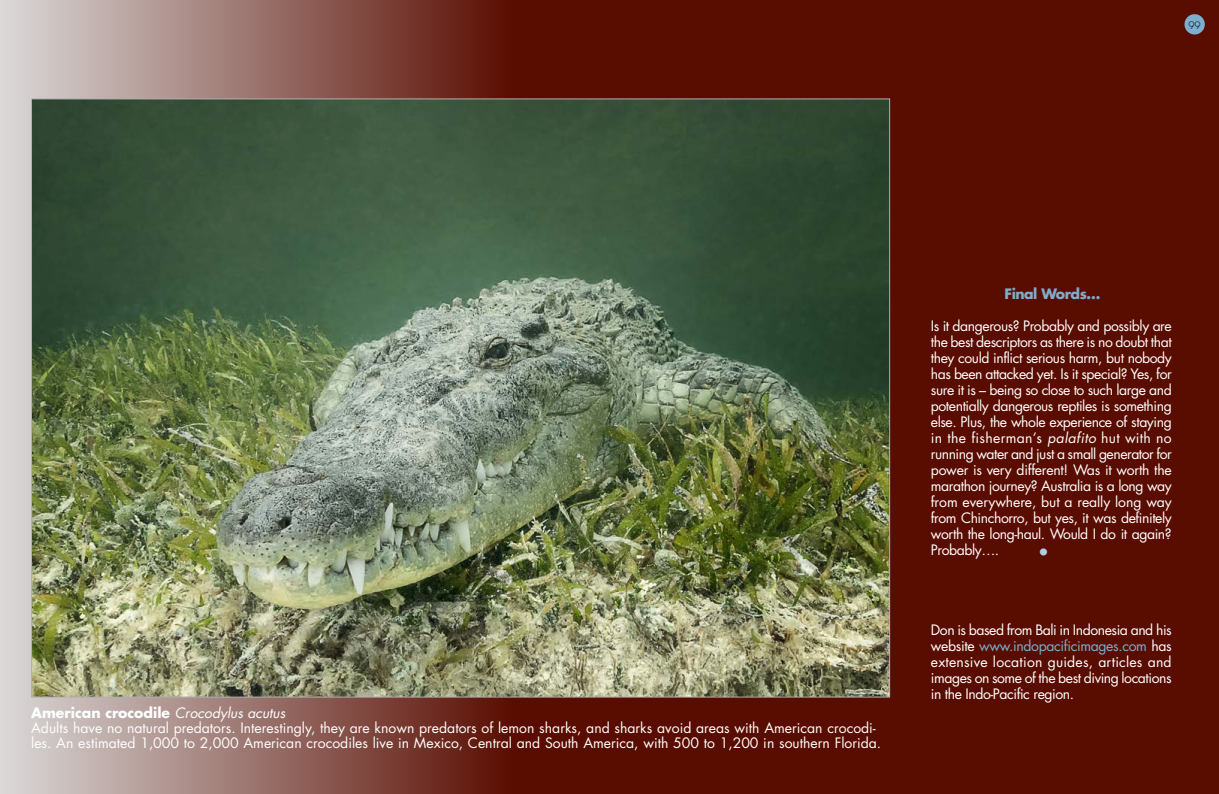
<style>
.page{position:relative;width:1219px;height:794px;background:#fff}
.page>*{position:absolute;margin:0;border:0;box-sizing:border-box;transform-origin:0 0}
.t1{font:700 44px "Bauer Bodoni";color:#b0cee1}
.t2{font:14px/16px "Futura";letter-spacing:-.03em;color:#fff;text-align:justify}
.t3{font:14px/15px "Futura";color:#fefefe}
.t4{font:700 14px "Futura";letter-spacing:-.035em;color:#7caece}
.t5{font:300 10px "Futura";color:#000}
.s1{font-weight:700;color:#fff}
.s2{font-style:italic;color:#fff}
.s3{font-style:italic}
.s4{color:#7caece}
</style>
<div class="page">
<div style="left:1px;top:0;width:1218px;height:794px;background:#590c00"></div>
<div style="left:0;top:0;width:510px;height:794px;background:linear-gradient(to right,#d8d8d6,#5d1106)"></div>
<img style="left:33px;top:100px;width:855px;height:595px">
<div style="left:1184px;top:14px;width:21px;height:20px;background:#7caece;border-radius:50%"></div>
<p class="t5" style="left:1188px;top:21px;width:14px">99</p>
<p class="t3" style="left:31px;top:706px;width:852px"><span class="s1">American crocodile</span> <span class="s2">Crocodylus acutus<br></span>Adults have no natural predators. Interestingly, they are known predators of lemon sharks, and sharks avoid areas with American crocodi&shy;les. An estimated 1,000 to 2,000 American crocodiles live in Mexico, Central and South America, with 500 to 1,200 in southern Florida.</p>
<p class="t4" style="left:1005px;top:287px;width:97px">Final Words…</p>
<p class="t2" style="left:931px;top:319px;width:242px">Is it dangerous? Probably and possibly are the best descriptors as there is no doubt that they could inflict serious harm, but nobody has been attacked yet. Is it special? Yes, for sure it is – being so close to such large and potentially dangerous reptiles is something else. Plus, the whole experience of staying in the fisherman’s <span class="s3">palafito</span> hut with no running water and just a small generator for power is very different! Was it worth the marathon journey? Australia is a long way from everywhere, but a really long way from Chinchorro, but yes, it was definitely worth the long-haul. Would I do it again?<br>Probably….</p>
<h1 class="t1" style="left:1038px;top:524px;width:14px">.</h1>
<p class="t2" style="left:931px;top:623px;width:242px">Don is based from Bali in Indonesia and his website <span class="s4">www.indopacificimages.com</span> has extensive location guides, articles and images on some of the best diving locations in the Indo-Pacific region.</p>
</div>
